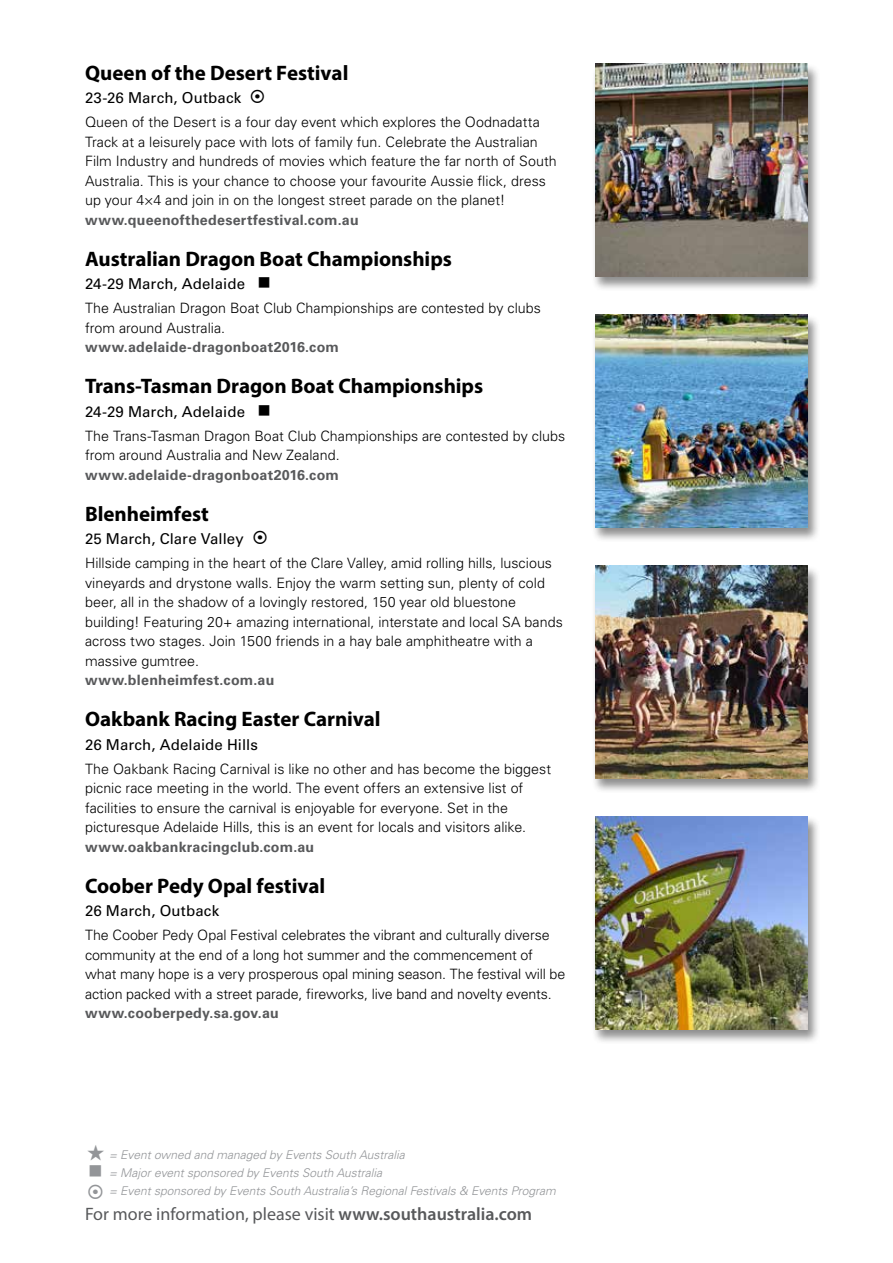
<style>
.page{position:relative;width:893px;height:1263px;background:#fff}
.page>*{position:absolute;margin:0;border:0;box-sizing:border-box;transform-origin:0 0}
.t1{font:700 21px "Myriad Pro";letter-spacing:-.005em;color:#000}
.t2{font:18px "Myriad Pro";color:#58595b}
.t3{font:15px "Univers";letter-spacing:.005em;color:#000}
.t4{font:300 14.25px/19.5px "Univers";color:#000}
.t5{font:700 14.25px "Univers";letter-spacing:.015em;color:#58595b}
.t6{font:italic 300 12px/18px "Univers";color:#939598}
.s1{font-weight:600}
</style>
<div class="page">
<div style="left:591px;top:63px;width:229px;height:229px;background:#000;opacity:.45"></div>
<img style="left:595px;top:64px;width:213px;height:212px">
<div style="left:591px;top:314px;width:229px;height:229px;background:#000;opacity:.45"></div>
<img style="left:595px;top:315px;width:213px;height:212px">
<div style="left:591px;top:815px;width:229px;height:229px;background:#000;opacity:.45"></div>
<img style="left:595px;top:816px;width:213px;height:213px">
<div style="left:591px;top:565px;width:229px;height:229px;background:#000;opacity:.45"></div>
<img style="left:595px;top:566px;width:213px;height:212px">
<h1 class="t1" style="left:85px;top:59px;width:265px">Queen of the Desert Festival</h1>
<p class="t3" style="left:85px;top:89px;width:158px">23-26 March, Outback</p>
<p class="t4" style="left:85px;top:112px;width:473px">Queen of the Desert is a four day event which explores the Oodnadatta Track at a leisurely pace with lots of family fun. Celebrate the Australian Film Industry and hundreds of movies which feature the far north of South Australia. This is your chance to choose your favourite Aussie flick, dress up your 4×4 and join in on the longest street parade on the planet!</p>
<p class="t5" style="left:85px;top:211px;width:275px">www.queenofthedesertfestival.com.au</p>
<h1 class="t1" style="left:85px;top:245px;width:368px">Australian Dragon Boat Championships</h1>
<p class="t3" style="left:85px;top:275px;width:187px">24-29 March, Adelaide ■</p>
<p class="t4" style="left:85px;top:298px;width:457px">The Australian Dragon Boat Club Championships are contested by clubs from around Australia.</p>
<p class="t5" style="left:85px;top:339px;width:255px">www.adelaide-dragonboat2016.com</p>
<h1 class="t1" style="left:85px;top:372px;width:400px">Trans-Tasman Dragon Boat Championships</h1>
<p class="t3" style="left:85px;top:403px;width:187px">24-29 March, Adelaide ■</p>
<p class="t4" style="left:85px;top:426px;width:482px">The Trans-Tasman Dragon Boat Club Championships are contested by clubs from around Australia and New Zealand.</p>
<p class="t5" style="left:85px;top:466px;width:255px">www.adelaide-dragonboat2016.com</p>
<h1 class="t1" style="left:85px;top:500px;width:125px">Blenheimfest</h1>
<p class="t3" style="left:85px;top:530px;width:160px">25 March, Clare Valley</p>
<p class="t4" style="left:85px;top:553px;width:479px">Hillside camping in the heart of the Clare Valley, amid rolling hills, luscious vineyards and drystone walls. Enjoy the warm setting sun, plenty of cold beer, all in the shadow of a lovingly restored, 150 year old bluestone building! Featuring 20+ amazing international, interstate and local SA bands across two stages. Join 1500 friends in a hay bale amphitheatre with a massive gumtree.</p>
<p class="t5" style="left:85px;top:672px;width:191px">www.blenheimfest.com.au</p>
<h1 class="t1" style="left:85px;top:705px;width:297px">Oakbank Racing Easter Carnival</h1>
<p class="t3" style="left:85px;top:736px;width:174px">26 March, Adelaide Hills</p>
<p class="t4" style="left:85px;top:759px;width:468px">The Oakbank Racing Carnival is like no other and has become the biggest picnic race meeting in the world. The event offers an extensive list of facilities to ensure the carnival is enjoyable for everyone. Set in the picturesque Adelaide Hills, this is an event for locals and visitors alike.</p>
<p class="t5" style="left:85px;top:838px;width:231px">www.oakbankracingclub.com.au</p>
<h1 class="t1" style="left:85px;top:872px;width:242px">Coober Pedy Opal festival</h1>
<p class="t3" style="left:85px;top:902px;width:136px">26 March, Outback</p>
<p class="t4" style="left:85px;top:925px;width:482px">The Coober Pedy Opal Festival celebrates the vibrant and culturally diverse community at the end of a long hot summer and the commencement of what many hope is a very prosperous opal mining season. The festival will be action packed with a street parade, fireworks, live band and novelty events.</p>
<p class="t5" style="left:85px;top:1005px;width:195px">www.cooberpedy.sa.gov.au</p>
<p class="t6" style="left:109px;top:1145px;width:297px">= Event owned and managed by Events South Australia</p>
<p class="t6" style="left:109px;top:1163px;width:448px;text-indent:-21px">■ = Major event sponsored by Events South Australia<br>= Event sponsored by Events South Australia’s Regional Festivals &amp; Events Program</p>
<p class="t2" style="left:85px;top:1203px;width:449px">For more information, please visit <span class="s1">www.southaustralia.com</span></p>
</div>
